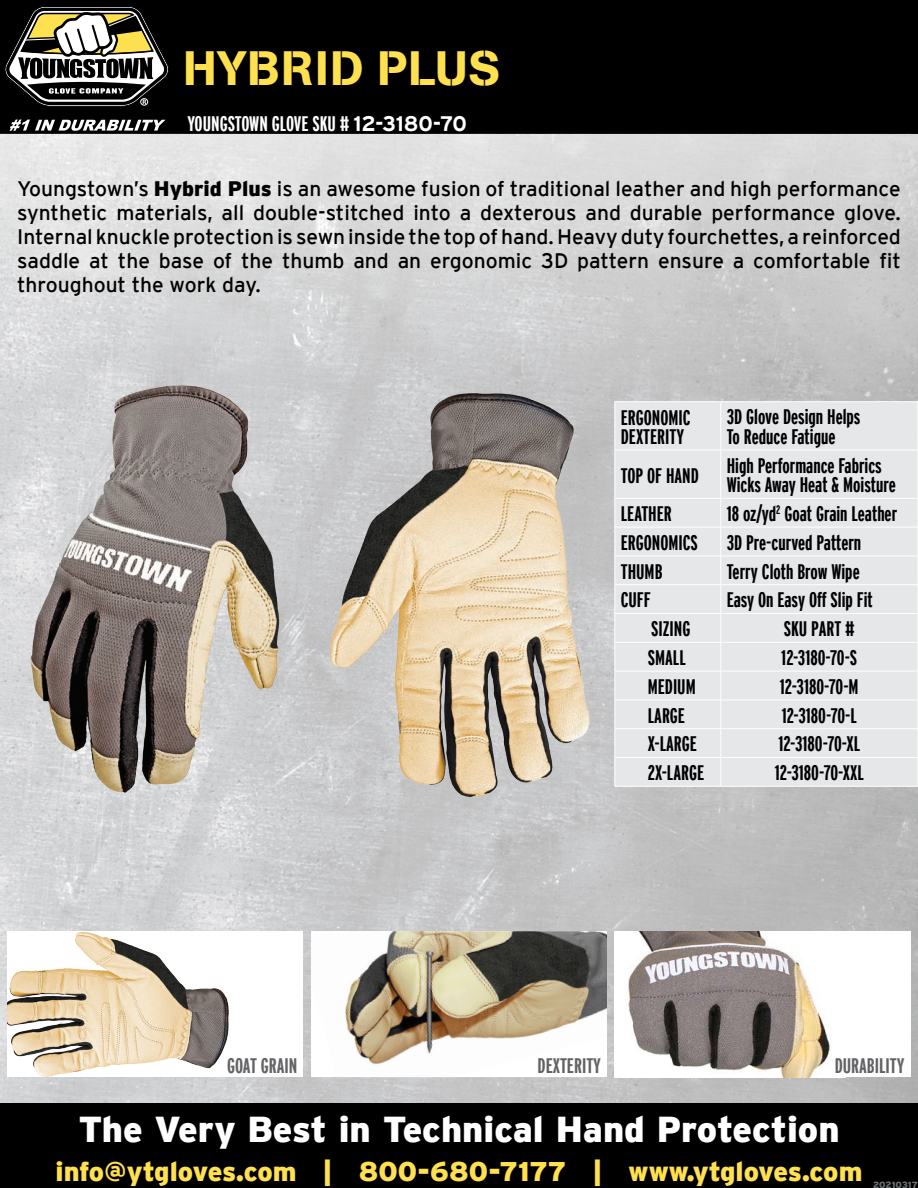
<style>
.page{position:relative;width:918px;height:1188px;background:#fff}
.page>*{position:absolute;margin:0;border:0;box-sizing:border-box;transform-origin:0 0}
.t1{font:48px "AG Book Stencil";letter-spacing:.02em;color:#ffe04e}
.t2{font:900 36px "Interstate";color:#fff}
.t3{font:900 27px "Interstate";color:#ffe04e}
.t4{font:21px/24px "Interstate";color:#000001;text-align:justify}
.t5{font:700 extra-condensed 21px "Interstate";color:#000001}
.t6{font:700 extra-condensed 21px "Interstate";letter-spacing:-.005em;color:#fff}
.t7{font:700 extra-condensed 21px "Interstate";color:#636366}
.t8{font:900 9px "Interstate";letter-spacing:-.01em;color:#686f71}
.s1{font-stretch:normal}
.s2{font-weight:900}
</style>
<div class="page">
<div style="left:0;top:0;width:918px;height:133px;background:#000001"></div>
<img style="left:0;top:133px;width:918px;height:971px">
<svg style="left:10px;top:120px;width:155px;height:11px"></svg>
<svg style="left:5px;top:6px;width:164px;height:101px"></svg>
<div style="left:140px;top:98px;width:8px;height:7px;border:1px solid #fff;border-radius:50%"></div>
<div style="left:0;top:1104px;width:918px;height:84px;background:#000001"></div>
<div style="left:8px;top:931px;width:295px;height:146px;background:#fff"></div>
<div style="left:615px;top:931px;width:296px;height:146px;background:#fff"></div>
<img style="left:628px;top:931px;width:204px;height:146px">
<svg style="left:311px;top:931px;width:296px;height:146px"></svg>
<img style="left:7px;top:367px;width:597px;height:439px">
<img style="left:8px;top:932px;width:221px;height:145px">
<div style="left:616px;top:402px;width:301px;height:384px;background:#e6e7e9"></div>
<hr style="left:615px;top:401px;width:106px;height:1px;background:#fff">
<hr style="left:615px;top:402px;width:1px;height:48px;background:#fff">
<hr style="left:721px;top:401px;width:197px;height:1px;background:#fff">
<hr style="left:720px;top:402px;width:1px;height:48px;background:#fff">
<hr style="left:917px;top:402px;width:1px;height:48px;background:#fff">
<hr style="left:615px;top:450px;width:106px;height:1px;background:#fff">
<hr style="left:615px;top:450px;width:1px;height:48px;background:#fff">
<hr style="left:721px;top:450px;width:197px;height:1px;background:#fff">
<hr style="left:720px;top:450px;width:1px;height:48px;background:#fff">
<hr style="left:917px;top:450px;width:1px;height:48px;background:#fff">
<hr style="left:615px;top:757px;width:106px;height:1px;background:#fff">
<hr style="left:721px;top:757px;width:197px;height:1px;background:#fff">
<hr style="left:615px;top:786px;width:106px;height:1px;background:#fff">
<hr style="left:721px;top:786px;width:197px;height:1px;background:#fff">
<hr style="left:615px;top:498px;width:106px;height:1px;background:#fff">
<hr style="left:721px;top:498px;width:197px;height:1px;background:#fff">
<hr style="left:615px;top:527px;width:106px;height:1px;background:#fff">
<hr style="left:721px;top:527px;width:197px;height:1px;background:#fff">
<hr style="left:615px;top:556px;width:106px;height:1px;background:#fff">
<hr style="left:721px;top:556px;width:197px;height:1px;background:#fff">
<hr style="left:615px;top:584px;width:106px;height:1px;background:#fff">
<hr style="left:721px;top:584px;width:197px;height:1px;background:#fff">
<hr style="left:615px;top:613px;width:106px;height:1px;background:#fff">
<hr style="left:721px;top:613px;width:197px;height:1px;background:#fff">
<hr style="left:615px;top:642px;width:106px;height:1px;background:#fff">
<hr style="left:721px;top:642px;width:197px;height:1px;background:#fff">
<hr style="left:615px;top:671px;width:106px;height:1px;background:#fff">
<hr style="left:721px;top:671px;width:197px;height:1px;background:#fff">
<hr style="left:615px;top:700px;width:106px;height:1px;background:#fff">
<svg style="left:615px;top:499px;width:1px;height:287px"></svg>
<hr style="left:721px;top:700px;width:197px;height:1px;background:#fff">
<svg style="left:720px;top:499px;width:1px;height:287px"></svg>
<svg style="left:917px;top:499px;width:1px;height:287px"></svg>
<hr style="left:615px;top:728px;width:106px;height:1px;background:#fff">
<hr style="left:721px;top:728px;width:197px;height:1px;background:#fff">
<p class="t1" style="left:183px;top:40px;width:319px">HYBRID PLUS</p>
<p class="t6" style="left:187px;top:112px;width:281px">YOUNGSTOWN GLOVE SKU # <span class="s1">12-3180-70</span></p>
<p class="t4" style="left:17px;top:177px;width:885px">Youngstown’s <span class="s2">Hybrid Plus</span> is an awesome fusion of traditional leather and high performance synthetic materials, all double-stitched into a dexterous and durable performance glove.<br>Internal knuckle protection is sewn inside the top of hand. Heavy duty fourchettes, a reinforced saddle at the base of the thumb and an ergonomic 3D pattern ensure a comfortable fit throughout the work day.</p>
<p class="t5" style="left:621px;top:406px;width:71px">ERGONOMIC</p>
<p class="t5" style="left:621px;top:425px;width:65px">DEXTERITY</p>
<p class="t5" style="left:727px;top:406px;width:135px">3D Glove Design Helps</p>
<p class="t5" style="left:727px;top:425px;width:110px">To Reduce Fatigue</p>
<p class="t5" style="left:621px;top:464px;width:80px">TOP OF HAND</p>
<p class="t5" style="left:727px;top:454px;width:157px">High Performance Fabrics</p>
<p class="t5" style="left:727px;top:473px;width:171px">Wicks Away Heat &amp; Moisture</p>
<p class="t5" style="left:621px;top:502px;width:53px">LEATHER</p>
<p class="t5" style="left:727px;top:502px;width:172px">18 oz/yd<sup>2</sup> Goat Grain Leather</p>
<p class="t5" style="left:621px;top:531px;width:79px">ERGONOMICS</p>
<p class="t5" style="left:727px;top:531px;width:136px">3D Pre-curved Pattern</p>
<p class="t5" style="left:621px;top:560px;width:43px">THUMB</p>
<p class="t5" style="left:727px;top:560px;width:135px">Terry Cloth Brow Wipe</p>
<p class="t5" style="left:621px;top:589px;width:32px">CUFF</p>
<p class="t5" style="left:727px;top:589px;width:148px">Easy On Easy Off Slip Fit</p>
<p class="t5" style="left:651px;top:617px;width:41px">SIZING</p>
<p class="t5" style="left:784px;top:617px;width:73px">SKU PART #</p>
<p class="t5" style="left:648px;top:646px;width:39px">SMALL</p>
<p class="t5" style="left:781px;top:646px;width:77px">12-3180-70-S</p>
<p class="t5" style="left:648px;top:675px;width:49px">MEDIUM</p>
<p class="t5" style="left:780px;top:675px;width:80px">12-3180-70-M</p>
<p class="t5" style="left:648px;top:704px;width:39px">LARGE</p>
<p class="t5" style="left:782px;top:704px;width:77px">12-3180-70-L</p>
<p class="t5" style="left:648px;top:732px;width:51px">X-LARGE</p>
<p class="t5" style="left:778px;top:732px;width:83px">12-3180-70-XL</p>
<p class="t5" style="left:648px;top:761px;width:58px">2X-LARGE</p>
<p class="t5" style="left:775px;top:761px;width:91px">12-3180-70-XXL</p>
<p class="t7" style="left:227px;top:1054px;width:72px">GOAT GRAIN</p>
<p class="t7" style="left:538px;top:1054px;width:65px">DEXTERITY</p>
<p class="t7" style="left:835px;top:1054px;width:71px">DURABILITY</p>
<p class="t2" style="left:78px;top:1108px;width:763px">The Very Best in Technical Hand Protection</p>
<p class="t3" style="left:56px;top:1156px;width:808px">info@ytgloves.com | 800-680-7177 | www.ytgloves.com</p>
<p class="t8" style="left:873px;top:1180px;width:46px">20210317</p>
</div>
